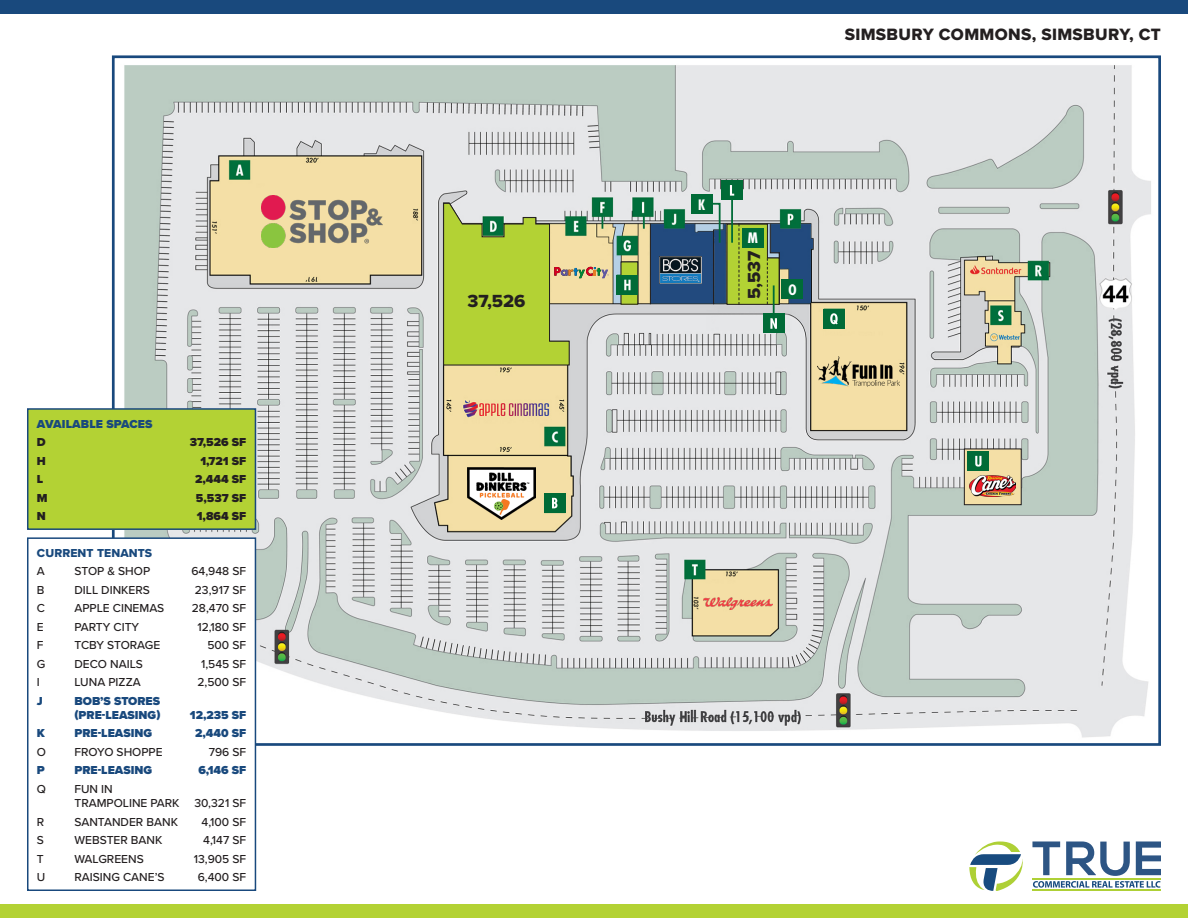
<style>
.page{position:relative;width:1188px;height:918px;background:#fff}
.page>*{position:absolute;margin:0;border:0;box-sizing:border-box;transform-origin:0 0}
.t1{font:18.15px "Proxima Nova Extrabld";color:#231f20}
.t2{font:16.95px "Proxima Nova Extrabld";letter-spacing:.02em;color:#231f20}
.t3{font:700 condensed 14.1px "Futura Std";color:#fff}
.t4{font:500 12px/14.4px "Proxima Nova";color:#231f20}
.t5{font:900 12px/14.4px "Proxima Nova";color:#19497d}
.t6{font:900 12px "Proxima Nova";color:#231f20}
.t7{font:12px "Proxima Nova Extrabld";letter-spacing:.01em;color:#19497d}
</style>
<div class="page">
<div style="left:0;top:0;width:1188px;height:14px;background:#19497d"></div>
<div style="left:0;top:904px;width:1188px;height:14px;background:#b3d234"></div>
<svg style="left:969px;top:841px;width:54px;height:50px"></svg>
<hr style="left:1032px;top:889px;width:129px;height:2px;background:#aed036">
<svg style="left:1032px;top:841px;width:129px;height:47px"></svg>
<img style="left:124px;top:65px;width:1027px;height:677px">
<div style="left:621px;top:262px;width:17px;height:42px;background:#b3d234"></div>
<div style="left:621px;top:261px;width:17px;height:44px;border:1px solid #231f20"></div>
<hr style="left:650px;top:224px;width:1px;height:80px;background:#231f20">
<img style="left:468px;top:467px;width:68px;height:53px">
<img style="left:704px;top:598px;width:69px;height:12px">
<img style="left:817px;top:356px;width:83px;height:30px">
<img style="left:261px;top:196px;width:122px;height:52px">
<div style="left:964px;top:449px;width:57px;height:56px;background:#f4dfa6"></div>
<div style="left:964px;top:449px;width:58px;height:56px;border:1px solid #231f20"></div>
<div style="left:968px;top:451px;width:21px;height:20px;background:#006b37"></div>
<svg style="left:975px;top:456px;width:7px;height:11px"></svg>
<img style="left:970px;top:475px;width:46px;height:22px">
<img style="left:659px;top:256px;width:43px;height:27px">
<div style="left:617px;top:275px;width:21px;height:20px;background:#006b37"></div>
<svg style="left:624px;top:280px;width:7px;height:10px"></svg>
<div style="left:544px;top:493px;width:22px;height:20px;background:#006b37"></div>
<svg style="left:552px;top:498px;width:5px;height:10px"></svg>
<div style="left:782px;top:279px;width:21px;height:20px;background:#006b37"></div>
<div style="left:823px;top:309px;width:22px;height:20px;background:#006b37"></div>
<svg style="left:830px;top:313px;width:8px;height:11px"></svg>
<div style="left:691px;top:194px;width:22px;height:20px;background:#006b37"></div>
<svg style="left:708px;top:202px;width:72px;height:103px;background:#83a266"></svg>
<hr style="left:731px;top:195px;width:2px;height:48px;background:#006b37">
<hr style="left:773px;top:285px;width:2px;height:31px;background:#006b37">
<div style="left:721px;top:180px;width:22px;height:20px;background:#006b37"></div>
<svg style="left:730px;top:185px;width:4px;height:11px"></svg>
<div style="left:763px;top:314px;width:21px;height:19px;background:#006b37"></div>
<svg style="left:770px;top:318px;width:7px;height:11px"></svg>
<svg style="left:443px;top:202px;width:166px;height:164px;background:#b8ca68"></svg>
<div style="left:28px;top:538px;width:227px;height:352px;background:#fff"></div>
<div style="left:27px;top:537px;width:229px;height:354px;border:2px solid #19497d"></div>
<div style="left:28px;top:409px;width:227px;height:120px;background:#b3d234"></div>
<div style="left:27px;top:408px;width:229px;height:122px;border:2px solid #19497d"></div>
<p class="t5" style="left:37px;top:416px;width:117px">AVAILABLE SPACES</p>
<p class="t6" style="left:37px;top:433px;width:10px">D</p>
<p class="t6" style="left:190px;top:433px;width:58px">37,526 SF</p>
<p class="t6" style="left:37px;top:452px;width:11px">H</p>
<p class="t6" style="left:200px;top:452px;width:47px">1,721 SF</p>
<p class="t6" style="left:37px;top:470px;width:8px">L</p>
<p class="t6" style="left:195px;top:470px;width:53px">2,444 SF</p>
<p class="t6" style="left:37px;top:489px;width:12px">M</p>
<p class="t6" style="left:196px;top:489px;width:52px">5,537 SF</p>
<p class="t6" style="left:37px;top:507px;width:10px">N</p>
<p class="t6" style="left:197px;top:507px;width:51px">1,864 SF</p>
<p class="t7" style="left:37px;top:544px;width:117px">CURRENT TENANTS</p>
<p class="t4" style="left:37px;top:564px;width:9px">A</p>
<p class="t4" style="left:74px;top:564px;width:77px">STOP &amp; SHOP</p>
<p class="t4" style="left:191px;top:564px;width:56px">64,948 SF</p>
<p class="t4" style="left:37px;top:582px;width:9px">B</p>
<p class="t4" style="left:74px;top:582px;width:77px">DILL DINKERS</p>
<p class="t4" style="left:195px;top:582px;width:53px">23,917 SF</p>
<p class="t4" style="left:37px;top:601px;width:10px">C</p>
<p class="t4" style="left:74px;top:601px;width:91px">APPLE CINEMAS</p>
<p class="t4" style="left:192px;top:601px;width:56px">28,470 SF</p>
<p class="t4" style="left:37px;top:619px;width:8px">E</p>
<p class="t4" style="left:74px;top:619px;width:66px">PARTY CITY</p>
<p class="t4" style="left:197px;top:619px;width:50px">12,180 SF</p>
<p class="t4" style="left:37px;top:638px;width:8px">F</p>
<p class="t4" style="left:74px;top:638px;width:87px">TCBY STORAGE</p>
<p class="t4" style="left:207px;top:638px;width:40px">500 SF</p>
<p class="t4" style="left:37px;top:656px;width:10px">G</p>
<p class="t4" style="left:74px;top:656px;width:70px">DECO NAILS</p>
<p class="t4" style="left:201px;top:656px;width:47px">1,545 SF</p>
<p class="t4" style="left:37px;top:674px;width:4px">I</p>
<p class="t4" style="left:74px;top:674px;width:68px">LUNA PIZZA</p>
<p class="t4" style="left:198px;top:674px;width:50px">2,500 SF</p>
<p class="t5" style="left:37px;top:693px;width:7px">J</p>
<p class="t5" style="left:74px;top:693px;width:88px">BOB’S STORES (PRE-LEASING)</p>
<p class="t5" style="left:190px;top:708px;width:58px">12,235 SF</p>
<p class="t5" style="left:37px;top:726px;width:10px">K</p>
<p class="t5" style="left:74px;top:726px;width:79px">PRE-LEASING</p>
<p class="t5" style="left:195px;top:726px;width:53px">2,440 SF</p>
<p class="t4" style="left:37px;top:744px;width:11px">O</p>
<p class="t4" style="left:74px;top:744px;width:90px">FROYO SHOPPE</p>
<p class="t4" style="left:209px;top:744px;width:39px">796 SF</p>
<p class="t5" style="left:37px;top:763px;width:9px">P</p>
<p class="t5" style="left:74px;top:763px;width:79px">PRE-LEASING</p>
<p class="t5" style="left:198px;top:763px;width:49px">6,146 SF</p>
<p class="t4" style="left:37px;top:781px;width:11px">Q</p>
<p class="t4" style="left:74px;top:781px;width:173px">FUN IN<br>TRAMPOLINE PARK 30,321 SF</p>
<p class="t4" style="left:37px;top:814px;width:9px">R</p>
<p class="t4" style="left:74px;top:814px;width:105px">SANTANDER BANK</p>
<p class="t4" style="left:202px;top:814px;width:46px">4,100 SF</p>
<p class="t4" style="left:37px;top:832px;width:9px">S</p>
<p class="t4" style="left:74px;top:832px;width:90px">WEBSTER BANK</p>
<p class="t4" style="left:203px;top:832px;width:44px">4,147 SF</p>
<p class="t4" style="left:37px;top:851px;width:8px">T</p>
<p class="t4" style="left:74px;top:851px;width:71px">WALGREENS</p>
<p class="t4" style="left:194px;top:851px;width:54px">13,905 SF</p>
<p class="t4" style="left:37px;top:869px;width:10px">U</p>
<p class="t4" style="left:74px;top:869px;width:92px">RAISING CANE’S</p>
<p class="t4" style="left:198px;top:869px;width:50px">6,400 SF</p>
<p class="t1" style="left:468px;top:287px;width:59px">37,526</p>
<p class="t2" style="left:845px;top:22px;width:318px">SIMSBURY COMMONS, SIMSBURY, CT</p>
<p class="t3" style="left:698px;top:196px;width:9px">K</p>
<p class="t3" style="left:748px;top:229px;width:12px">M</p>
<p class="t1" style="left:740px;top:299px;width:50px;rotate:-90deg">5,537</p>
<p class="t3" style="left:788px;top:281px;width:10px">O</p>
</div>
